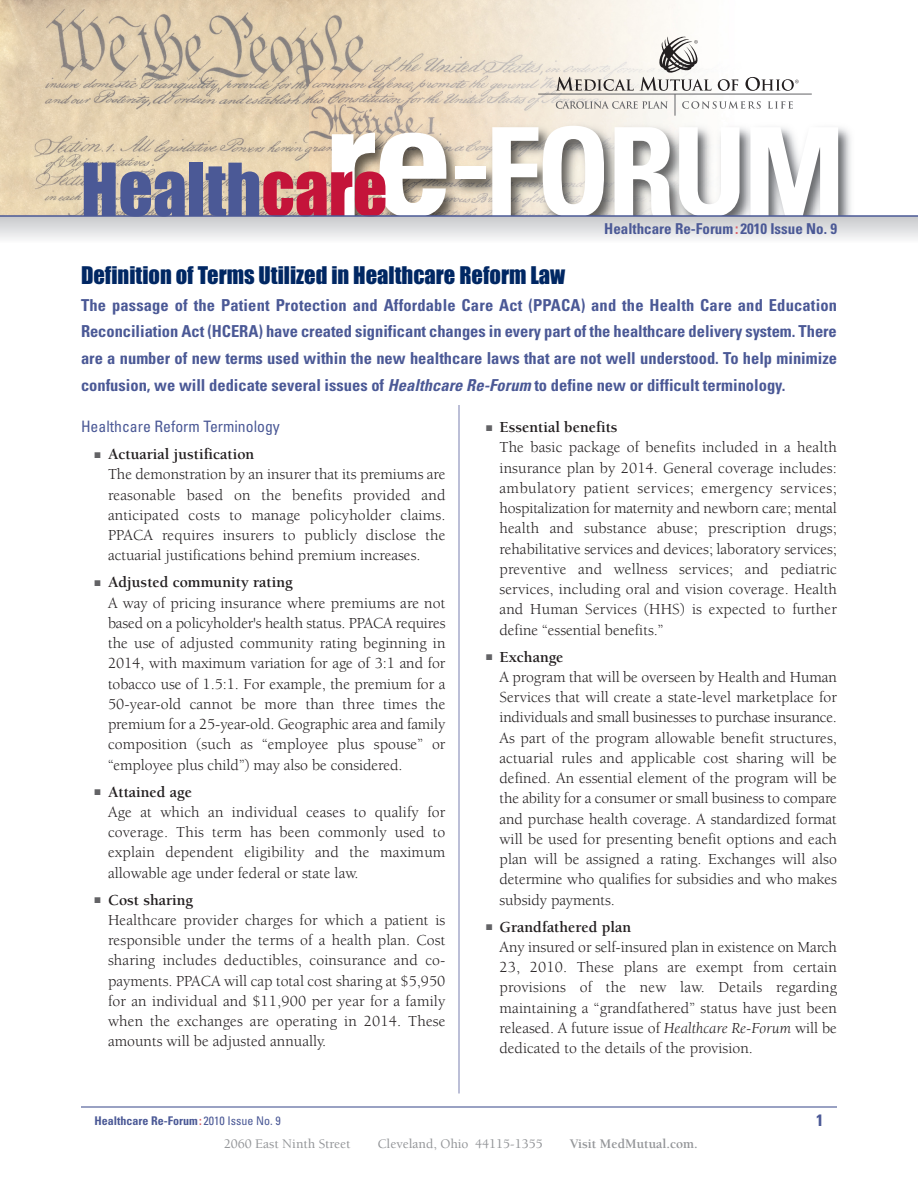
<style>
.page{position:relative;width:918px;height:1188px;background:#fff}
.page>*{position:absolute;margin:0;border:0;box-sizing:border-box;transform-origin:0 0}
.t1{font:700 condensed 123px "Univers";letter-spacing:-.03em;color:#fff}
.t2{font:67.5px "Impact";color:#4b5996}
.t3{font:22.5px "Impact";color:#002763}
.t4{font:700 condensed 16.5px/27px "Univers";color:#4b5996;text-align:justify}
.t5{font:15.75px/20.2px "Berkeley";letter-spacing:.005em;color:#231f20}
.t6{font:condensed 15.75px "Univers";color:#4b5996}
.t7{font:700 condensed 15px "Univers";color:#4b5996}
.t8{font:500 13.5px "Berkeley";color:#939598}
.t9{font:700 13.5px "Berkeley";color:#939598}
.t10{font:700 condensed 12px "Univers";color:#4b5996}
.s1{font-size:162px}
.s2{font-size:126px}
.s3{color:#c4143a}
.s4{color:#dc5e67}
.s5{font-style:italic}
.s6{color:#636366}
.s7{font-weight:700}
.s8{font-weight:400}
</style>
<div class="page">
<img style="left:0;top:0;width:675px;height:215px">
<img style="left:309px;top:70px;width:542px;height:145px">
<svg style="left:0;top:217px;width:918px;height:22px;background:#dddee0"></svg>
<hr style="left:81px;top:1106px;width:756px;height:2px;background:#4b5996">
<hr style="left:0;top:215px;width:918px;height:2px;background:#4b5996">
<hr style="left:459px;top:405px;width:1px;height:689px;background:#7a80b1">
<hr style="left:538px;top:94px;width:274px;height:1px;background:#636366">
<svg style="left:556px;top:36px;width:243px;height:80px"></svg>
<h1 class="t1" style="left:323px;top:127px;width:524px"><span class="s1">re</span><span class="s2">-</span>FORUM</h1>
<h2 class="t2" style="left:81px;top:153px;width:308px">Health<span class="s3">care</span></h2>
<p class="t7" style="left:604px;top:223px;width:234px">Healthcare Re-Forum<span class="s4">:</span> 2010 Issue No. 9</p>
<h3 class="t3" style="left:81px;top:263px;width:486px">Definition of Terms Utilized in Healthcare Reform Law</h3>
<p class="t4" style="left:81px;top:292px;width:758px">The passage of the Patient Protection and Affordable Care Act (PPACA) and the Health Care and Education Reconciliation Act (HCERA) have created significant changes in every part of the healthcare delivery system. There are a number of new terms used within the new healthcare laws that are not well understood. To help minimize confusion, we will dedicate several issues of <span class="s5">Healthcare Re-Forum</span> to define new or difficult terminology.</p>
<p class="t6" style="left:81px;top:421px;width:200px">Healthcare Reform Terminology</p>
<p class="t5" style="left:108px;top:445px;width:339px;text-indent:-14px"><span class="s6">■</span> <span class="s7">Actuarial justification<br></span>The demonstration by an insurer that its premiums are reasonable based on the benefits provided and anticipated costs to manage policyholder claims.<br>PPACA requires insurers to publicly disclose the actuarial justifications behind premium increases.</p>
<p class="t5" style="left:108px;top:574px;width:339px;text-indent:-14px"><span class="s6">■</span> <span class="s7">Adjusted community rating<br></span>A way of pricing insurance where premiums are not based on a policyholder's health status. PPACA requires the use of adjusted community rating beginning in 2014, with maximum variation for age of 3:1 and for tobacco use of 1.5:1. For example, the premium for a 50-year-old cannot be more than three times the premium for a 25-year-old. Geographic area and family composition (such as “employee plus spouse” or “employee plus child”) may also be considered.</p>
<p class="t5" style="left:108px;top:783px;width:339px;text-indent:-14px"><span class="s6">■</span> <span class="s7">Attained age<br></span>Age at which an individual ceases to qualify for coverage. This term has been commonly used to explain dependent eligibility and the maximum allowable age under federal or state law.</p>
<p class="t5" style="left:108px;top:891px;width:339px;text-indent:-14px"><span class="s6">■</span> <span class="s7">Cost sharing<br></span>Healthcare provider charges for which a patient is responsible under the terms of a health plan. Cost sharing includes deductibles, coinsurance and co&shy;payments. PPACA will cap total cost sharing at $5,950 for an individual and $11,900 per year for a family when the exchanges are operating in 2014. These amounts will be adjusted annually.</p>
<p class="t5" style="left:500px;top:418px;width:339px;text-indent:-14px"><span class="s6">■</span> <span class="s7">Essential benefits<br></span>The basic package of benefits included in a health insurance plan by 2014. General coverage includes: ambulatory patient services; emergency services; hospitalization for maternity and newborn care; mental health and substance abuse; prescription drugs; rehabilitative services and devices; laboratory services; preventive and wellness services; and pediatric services, including oral and vision coverage. Health and Human Services (HHS) is expected to further define “essential benefits.”</p>
<p class="t5" style="left:500px;top:648px;width:339px;text-indent:-14px"><span class="s6">■</span> <span class="s7">Exchange<br></span>A program that will be overseen by Health and Human Services that will create a state-level marketplace for individuals and small businesses to purchase insurance.<br>As part of the program allowable benefit structures, actuarial rules and applicable cost sharing will be defined. An essential element of the program will be the ability for a consumer or small business to compare and purchase health coverage. A standardized format will be used for presenting benefit options and each plan will be assigned a rating. Exchanges will also determine who qualifies for subsidies and who makes subsidy payments.</p>
<p class="t5" style="left:500px;top:918px;width:339px;text-indent:-14px"><span class="s6">■</span> <span class="s7">Grandfathered plan<br></span>Any insured or self-insured plan in existence on March 23, 2010. These plans are exempt from certain provisions of the new law. Details regarding maintaining a “grandfathered” status have just been released. A future issue of <span class="s5">Healthcare Re-Forum</span> will be dedicated to the details of the provision.</p>
<p class="t10" style="left:94px;top:1116px;width:188px">Healthcare Re-Forum<span class="s4">:</span> <span class="s8">2010 Issue No. 9</span></p>
<p class="t4" style="left:816px;top:1108px;width:9px">1</p>
<p class="t8" style="left:224px;top:1138px;width:128px">2060 East Ninth Street</p>
<p class="t8" style="left:377px;top:1138px;width:167px">Cleveland, Ohio 44115-1355</p>
<p class="t9" style="left:570px;top:1138px;width:129px">Visit MedMutual.com.</p>
</div>
